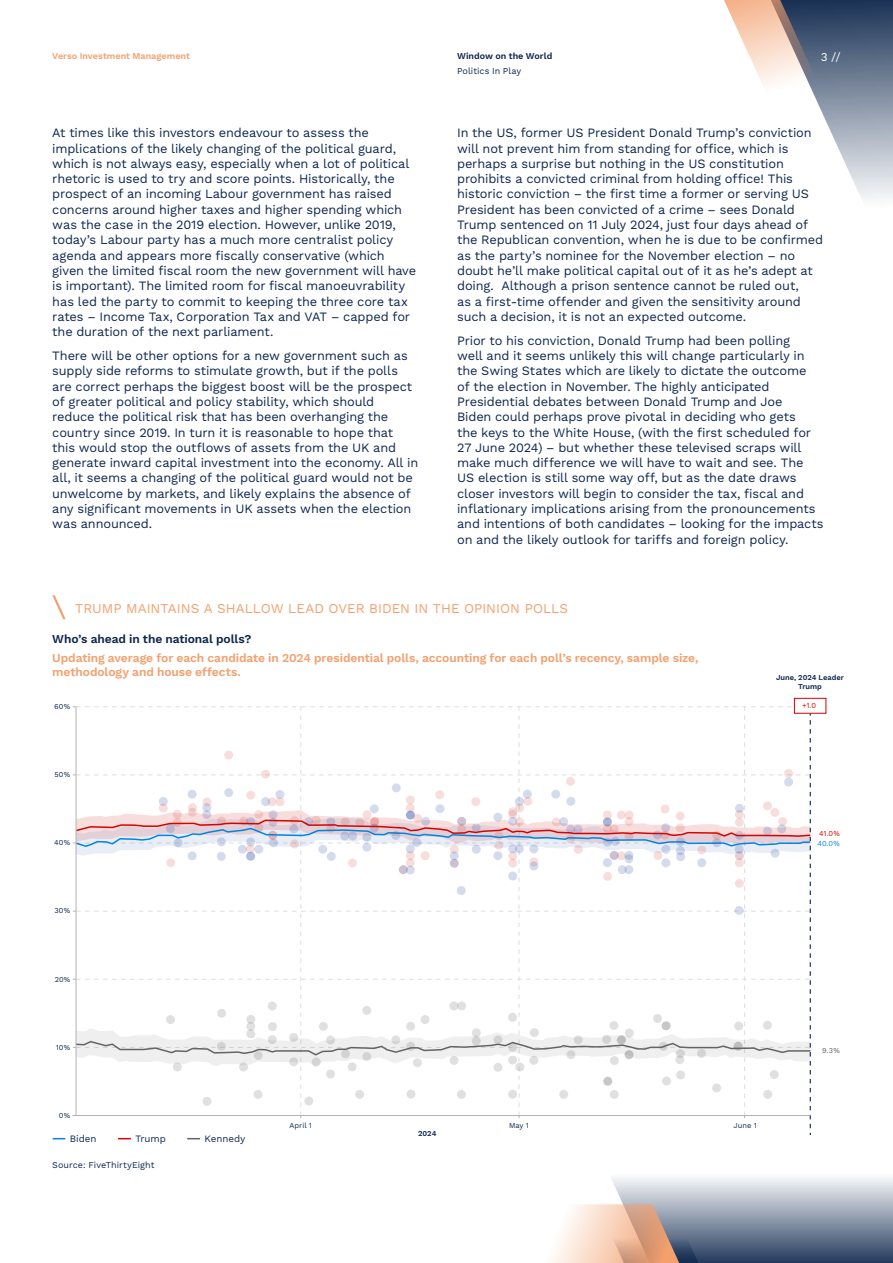
<style>
.page{position:relative;width:893px;height:1263px;background:#fff}
.page>*{position:absolute;margin:0;border:0;box-sizing:border-box;transform-origin:0 0}
.t1{font:13.5px "Work Sans";color:#f3a06e}
.t2{font:12.75px/15.3px "Work Sans";letter-spacing:-.01em;color:#0d264c}
.t3{font:600 12px/14.4px "Work Sans";letter-spacing:-.01em;color:#f3a06e}
.t4{font:600 12px "Work Sans";letter-spacing:-.01em;color:#0d264c}
.t5{font:12px "Work Sans";color:#fff}
.t6{font:9.75px "Work Sans";color:#0d264d}
.t7{font:9px "Work Sans";color:#0d264c}
.t8{font:600 9px "Work Sans";color:#f3a06e}
.t9{font:600 9px "Work Sans";color:#0d264c}
.t10{font:7.5px "Work Sans";color:#0d264d}
.t11{font:600 7.5px/9px "Work Sans";color:#0d264d;text-align:center}
.t12{font:7.5px "Work Sans";color:#d80200}
.t13{font:7.5px "Work Sans";color:#0285df}
.t14{font:7.5px "Work Sans";color:#646464}
</style>
<div class="page">
<svg style="left:52px;top:595px;width:14px;height:24px"></svg>
<svg style="left:53px;top:1138px;width:12px;height:1px"></svg>
<div style="left:794px;top:698px;width:32px;height:16px;border:1px solid #d80200"></div>
<svg style="left:73px;top:706px;width:739px;height:433px"></svg>
<hr style="left:76px;top:706px;width:1px;height:409px;background:#b2b2b2">
<hr style="left:76px;top:1115px;width:735px;height:1px;background:#b2b2b2">
<svg style="left:724px;top:0;width:169px;height:199px"></svg>
<svg style="left:552px;top:1178px;width:341px;height:85px;background:#adacb3"></svg>
<p class="t8" style="left:52px;top:51px;width:139px">Verso Investment Management</p>
<p class="t5" style="left:821px;top:50px;width:21px">3 //</p>
<p class="t9" style="left:457px;top:51px;width:97px">Window on the World</p>
<p class="t7" style="left:457px;top:66px;width:66px">Politics In Play</p>
<p class="t2" style="left:52px;top:126px;width:365px">At times like this investors endeavour to assess the implications of the likely changing of the political guard, which is not always easy, especially when a lot of political rhetoric is used to try and score points. Historically, the prospect of an incoming Labour government has raised concerns around higher taxes and higher spending which was the case in the 2019 election. However, unlike 2019, today’s Labour party has a much more centralist policy agenda and appears more fiscally conservative (which given the limited fiscal room the new government will have is important). The limited room for fiscal manoeuvrability has led the party to commit to keeping the three core tax rates – Income Tax, Corporation Tax and VAT – capped for the duration of the next parliament.</p>
<p class="t2" style="left:52px;top:349px;width:367px">There will be other options for a new government such as supply side reforms to stimulate growth, but if the polls are correct perhaps the biggest boost will be the prospect of greater political and policy stability, which should reduce the political risk that has been overhanging the country since 2019. In turn it is reasonable to hope that this would stop the outflows of assets from the UK and generate inward capital investment into the economy. All in all, it seems a changing of the political guard would not be unwelcome by markets, and likely explains the absence of any significant movements in UK assets when the election was announced.</p>
<p class="t2" style="left:457px;top:126px;width:368px">In the US, former US President Donald Trump’s conviction will not prevent him from standing for office, which is perhaps a surprise but nothing in the US constitution prohibits a convicted criminal from holding office! This historic conviction – the first time a former or serving US President has been convicted of a crime – sees Donald Trump sentenced on 11 July 2024, just four days ahead of the Republican convention, when he is due to be confirmed as the party’s nominee for the November election – no doubt he’ll make political capital out of it as he’s adept at doing. Although a prison sentence cannot be ruled out,<br>as a first-time offender and given the sensitivity around such a decision, it is not an expected outcome.</p>
<p class="t2" style="left:457px;top:333px;width:368px">Prior to his conviction, Donald Trump had been polling<br>well and it seems unlikely this will change particularly in the Swing States which are likely to dictate the outcome<br>of the election in November. The highly anticipated Presidential debates between Donald Trump and Joe<br>Biden could perhaps prove pivotal in deciding who gets<br>the keys to the White House, (with the first scheduled for 27 June 2024) – but whether these televised scraps will make much difference we will have to wait and see. The US election is still some way off, but as the date draws closer investors will begin to consider the tax, fiscal and inflationary implications arising from the pronouncements and intentions of both candidates – looking for the impacts on and the likely outlook for tariffs and foreign policy.</p>
<p class="t1" style="left:75px;top:600px;width:495px">TRUMP MAINTAINS A SHALLOW LEAD OVER BIDEN IN THE OPINION POLLS</p>
<p class="t4" style="left:52px;top:632px;width:201px">Who’s ahead in the national polls?</p>
<p class="t3" style="left:52px;top:651px;width:648px">Updating average for each candidate in 2024 presidential polls, accounting for each poll’s recency, sample size, methodology and house effects.</p>
<p class="t10" style="left:54px;top:702px;width:17px">60%</p>
<p class="t10" style="left:54px;top:770px;width:17px">50%</p>
<p class="t10" style="left:54px;top:838px;width:17px">40%</p>
<p class="t10" style="left:54px;top:906px;width:17px">30%</p>
<p class="t11" style="left:776px;top:673px;width:70px">June, 2024 Leader<br>Trump</p>
<p class="t12" style="left:802px;top:701px;width:16px">+1.0</p>
<p class="t12" style="left:819px;top:829px;width:22px">41.0%</p>
<p class="t13" style="left:817px;top:839px;width:24px">40.0%</p>
<p class="t10" style="left:55px;top:975px;width:17px">20%</p>
<p class="t10" style="left:56px;top:1043px;width:16px">10%</p>
<p class="t10" style="left:59px;top:1111px;width:13px">0%</p>
<p class="t6" style="left:70px;top:1133px;width:28px">Biden</p>
<p class="t6" style="left:135px;top:1133px;width:32px">Trump</p>
<p class="t6" style="left:205px;top:1133px;width:42px">Kennedy</p>
<p class="t7" style="left:52px;top:1160px;width:104px">Source: FiveThirtyEight</p>
<p class="t10" style="left:290px;top:1121px;width:24px">April 1</p>
<p class="t10" style="left:509px;top:1121px;width:21px">May 1</p>
<p class="t10" style="left:734px;top:1121px;width:25px">June 1</p>
<p class="t11" style="left:418px;top:1129px;width:20px">2024</p>
<p class="t14" style="left:822px;top:1046px;width:19px">9.3%</p>
</div>
